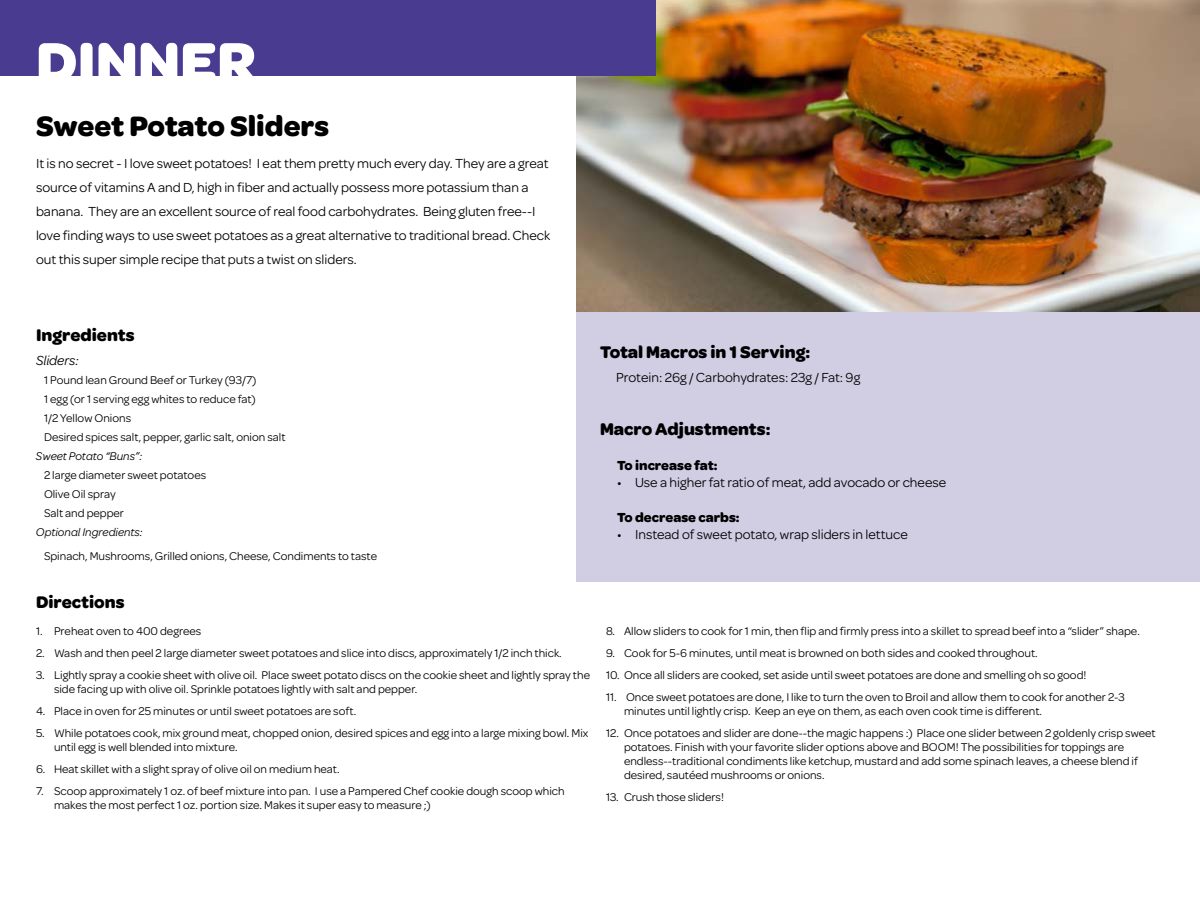
<style>
.page{position:relative;width:1200px;height:900px;background:#fff}
.page>*{position:absolute;margin:0;border:0;box-sizing:border-box;transform-origin:0 0}
.t1{font:700 60px "Omnes";color:#fff}
.t2{font:700 30px "Omnes";color:#000}
.t3{font:700 18px "Omnes";color:#000}
.t4{font:14px/24px "Omnes";color:#000}
.t5{font:700 14px "Omnes";color:#000}
.t6{font:italic 14px "Omnes";color:#000}
.t7{font:12px/14px "Omnes";color:#000}
.t8{font:italic 12px "Omnes";color:#000}
</style>
<div class="page">
<img style="left:577px;top:0;width:623px;height:312px">
<div style="left:577px;top:312px;width:623px;height:270px;background:#d1cee4"></div>
<div style="left:0;top:0;width:656px;height:76px;background:#493b90"></div>
<h1 class="t1" style="left:36px;top:18px;width:222px">DINNER</h1>
<h2 class="t2" style="left:36px;top:104px;width:295px">Sweet Potato Sliders</h2>
<p class="t4" style="left:36px;top:151px;width:516px">It is no secret - I love sweet potatoes! I eat them pretty much every day. They are a great source of vitamins A and D, high in fiber and actually possess more potassium than a banana. They are an excellent source of real food carbohydrates. Being gluten free--I love finding ways to use sweet potatoes as a great alternative to traditional bread. Check out this super simple recipe that puts a twist on sliders.</p>
<h3 class="t3" style="left:36px;top:322px;width:100px">Ingredients</h3>
<p class="t6" style="left:36px;top:351px;width:44px">Sliders:</p>
<p class="t7" style="left:44px;top:370px;width:243px;line-height:19px">1 Pound lean Ground Beef or Turkey (93/7)<br>1 egg (or 1 serving egg whites to reduce fat)<br>1/2 Yellow Onions<br>Desired spices salt, pepper, garlic salt, onion salt</p>
<p class="t8" style="left:36px;top:448px;width:108px">Sweet Potato “Buns”:</p>
<p class="t7" style="left:44px;top:465px;width:164px;line-height:19px">2 large diameter sweet potatoes<br>Olive Oil spray<br>Salt and pepper</p>
<p class="t8" style="left:36px;top:524px;width:108px">Optional Ingredients:</p>
<p class="t7" style="left:44px;top:548px;width:335px">Spinach, Mushrooms, Grilled onions, Cheese, Condiments to taste</p>
<h3 class="t3" style="left:600px;top:338px;width:212px">Total Macros in 1 Serving:</h3>
<p class="t4" style="left:616px;top:364px;width:246px">Protein: 26g / Carbohydrates: 23g / Fat: 9g</p>
<h3 class="t3" style="left:600px;top:415px;width:172px">Macro Adjustments:</h3>
<p class="t5" style="left:617px;top:455px;width:102px">To increase fat:</p>
<p class="t4" style="left:617px;top:469px;width:331px">• Use a higher fat ratio of meat, add avocado or cheese</p>
<p class="t5" style="left:617px;top:507px;width:124px">To decrease carbs:</p>
<p class="t4" style="left:617px;top:522px;width:292px">• Instead of sweet potato, wrap sliders in lettuce</p>
<h3 class="t3" style="left:36px;top:588px;width:90px">Directions</h3>
<p class="t7" style="left:36px;top:623px;width:167px">1. Preheat oven to 400 degrees</p>
<p class="t7" style="left:36px;top:645px;width:527px">2. Wash and then peel 2 large diameter sweet potatoes and slice into discs, approximately 1/2 inch thick.</p>
<p class="t7" style="left:54px;top:667px;width:538px;text-indent:-18px">3. Lightly spray a cookie sheet with olive oil. Place sweet potato discs on the cookie sheet and lightly spray the side facing up with olive oil. Sprinkle potatoes lightly with salt and pepper.</p>
<p class="t7" style="left:36px;top:703px;width:322px">4. Place in oven for 25 minutes or until sweet potatoes are soft.</p>
<p class="t7" style="left:54px;top:725px;width:536px;text-indent:-18px">5. While potatoes cook, mix ground meat, chopped onion, desired spices and egg into a large mixing bowl. Mix until egg is well blended into mixture.</p>
<p class="t7" style="left:36px;top:761px;width:305px">6. Heat skillet with a slight spray of olive oil on medium heat.</p>
<p class="t7" style="left:54px;top:783px;width:512px;text-indent:-18px">7. Scoop approximately 1 oz. of beef mixture into pan. I use a Pampered Chef cookie dough scoop which makes the most perfect 1 oz. portion size. Makes it super easy to measure ;)</p>
<p class="t7" style="left:606px;top:623px;width:535px">8. Allow sliders to cook for 1 min, then flip and firmly press into a skillet to spread beef into a “slider” shape.</p>
<p class="t7" style="left:606px;top:645px;width:433px">9. Cook for 5-6 minutes, until meat is browned on both sides and cooked throughout.</p>
<p class="t7" style="left:606px;top:667px;width:482px">10. Once all sliders are cooked, set aside until sweet potatoes are done and smelling oh so good!</p>
<p class="t7" style="left:624px;top:689px;width:502px;text-indent:-18px">11. Once sweet potatoes are done, I like to turn the oven to Broil and allow them to cook for another 2-3 minutes until lightly crisp. Keep an eye on them, as each oven cook time is different.</p>
<p class="t7" style="left:624px;top:725px;width:533px;text-indent:-18px">12. Once potatoes and slider are done--the magic happens :) Place one slider between 2 goldenly crisp sweet potatoes. Finish with your favorite slider options above and BOOM! The possibilities for toppings are endless--traditional condiments like ketchup, mustard and add some spinach leaves, a cheese blend if desired, sautéed mushrooms or onions.</p>
<p class="t7" style="left:606px;top:789px;width:119px">13. Crush those sliders!</p>
</div>
